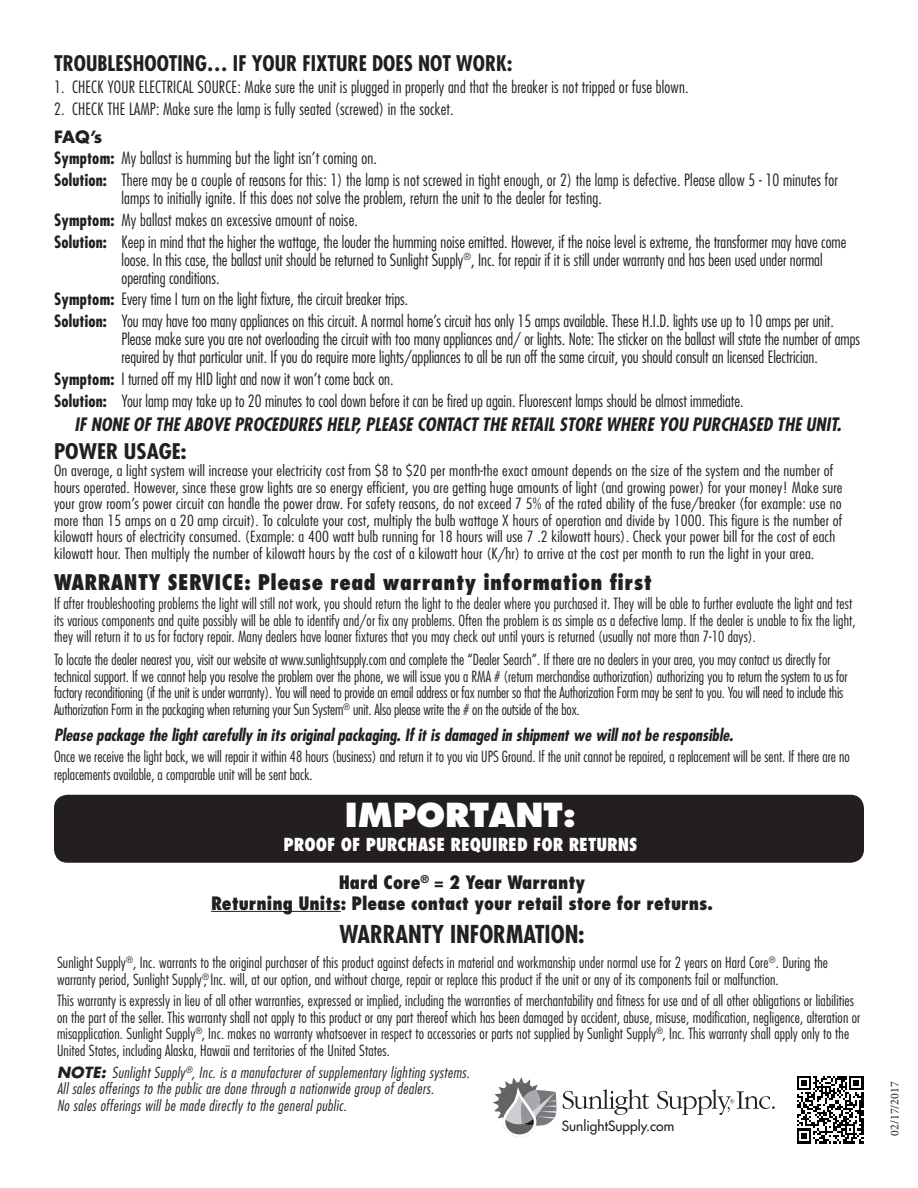
<style>
.page{position:relative;width:918px;height:1188px;background:#fff}
.page>*{position:absolute;margin:0;border:0;box-sizing:border-box;transform-origin:0 0}
.t1{font:800 32.25px "Futura Std";color:#fff}
.t2{font:700 condensed 24px "Futura Std";color:#231f20}
.t3{font:800 condensed 21px "Futura Std";letter-spacing:.02em;color:#231f20}
.t4{font:700 condensed 21px "Futura Std";color:#231f20}
.t5{font:700 condensed 21px "Futura Std";color:#231f20;scale:1.1 1}
.t6{font:italic 700 condensed 18px "Futura Std";color:#231f20}
.t7{font:800 condensed 18px "Futura Std";color:#231f20}
.t8{font:800 condensed 17.4px "Futura Std";color:#fff}
.t9{font:300 condensed 16.5px/18px "Futura Std";color:#231f20}
.t10{font:italic 700 condensed 16.5px "Futura Std";color:#231f20}
.t11{font:700 16.5px "Futura Std";color:#231f20}
.t12{font:300 condensed 15px/16.5px "Futura Std";letter-spacing:.01em;color:#231f20}
.t13{font:300 condensed 15px/16.5px "Futura Std";letter-spacing:.01em;color:#231f20;scale:1.1 1}
.t14{font:italic 300 condensed 15px/16.5px "Futura Std";letter-spacing:.03em;color:#231f20}
.t15{font:500 13.65px "Futura Std";color:#231f20}
.t16{font:12px "Minion Pro";color:#231f20}
.s1{font-weight:700}
.s2{font-weight:700;font-stretch:normal}
</style>
<div class="page">
<div style="left:54px;top:795px;width:810px;height:68px;background:#231f20;border-radius:14px"></div>
<hr style="left:211px;top:911px;width:130px;height:1px;background:#231f20">
<svg style="left:657px;top:1089px;width:118px;height:26px"></svg>
<svg style="left:493px;top:1077px;width:156px;height:60px"></svg>
<svg style="left:798px;top:1077px;width:66px;height:66px"></svg>
<p class="t4" style="left:54px;top:51px;width:460px">TROUBLESHOOTING… IF YOUR FIXTURE DOES NOT WORK:</p>
<p class="t9" style="left:54px;top:78px;width:636px">1. CHECK YOUR ELECTRICAL SOURCE: Make sure the unit is plugged in properly and that the breaker is not tripped or fuse blown.</p>
<p class="t9" style="left:54px;top:100px;width:401px">2. CHECK THE LAMP: Make sure the lamp is fully seated (screwed) in the socket.</p>
<p class="t11" style="left:54px;top:125px;width:50px">FAQ’s</p>
<p class="t9" style="left:54px;top:149px;width:324px"><span class="s1">Symptom:</span> My ballast is humming but the light isn’t coming on.</p>
<p class="t9" style="left:122px;top:171px;width:718px;text-indent:-68px"><span class="s1">Solution:</span> There may be a couple of reasons for this: 1) the lamp is not screwed in tight enough, or 2) the lamp is defective. Please allow 5 - 10 minutes for lamps to initially ignite. If this does not solve the problem, return the unit to the dealer for testing.</p>
<p class="t9" style="left:54px;top:211px;width:305px"><span class="s1">Symptom:</span> My ballast makes an excessive amount of noise.</p>
<p class="t9" style="left:122px;top:232px;width:726px;text-indent:-68px"><span class="s1">Solution:</span> Keep in mind that the higher the wattage, the louder the humming noise emitted. However, if the noise level is extreme, the transformer may have come loose. In this case, the ballast unit should be returned to Sunlight Supply<sup>®</sup>, Inc. for repair if it is still under warranty and has been used under normal operating conditions.</p>
<p class="t9" style="left:54px;top:290px;width:356px"><span class="s1">Symptom:</span> Every time I turn on the light fixture, the circuit breaker trips.</p>
<p class="t9" style="left:122px;top:312px;width:740px;text-indent:-68px"><span class="s1">Solution:</span> You may have too many appliances on this circuit. A normal home’s circuit has only 15 amps available. These H.I.D. lights use up to 10 amps per unit.<br>Please make sure you are not overloading the circuit with too many appliances and/ or lights. Note: The sticker on the ballast will state the number of amps required by that particular unit. If you do require more lights/appliances to all be run off the same circuit, you should consult an licensed Electrician.</p>
<p class="t9" style="left:54px;top:370px;width:341px"><span class="s1">Symptom:</span> I turned off my HID light and now it won’t come back on.</p>
<p class="t9" style="left:54px;top:391px;width:691px"><span class="s1">Solution:</span> Your lamp may take up to 20 minutes to cool down before it can be fired up again. Fluorescent lamps should be almost immediate.</p>
<p class="t6" style="left:75px;top:414px;width:768px">IF NONE OF THE ABOVE PROCEDURES HELP, PLEASE CONTACT THE RETAIL STORE WHERE YOU PURCHASED THE UNIT.</p>
<p class="t5" style="left:54px;top:438px;width:122px">POWER USAGE:</p>
<p class="t13" style="left:54px;top:463px;width:718px">On average, a light system will increase your electricity cost from $8 to $20 per month-the exact amount depends on the size of the system and the number of hours operated. However, since these grow lights are so energy efficient, you are getting huge amounts of light (and growing power) for your money! Make sure your grow room’s power circuit can handle the power draw. For safety reasons, do not exceed 7 5% of the rated ability of the fuse/breaker (for example: use no more than 15 amps on a 20 amp circuit). To calculate your cost, multiply the bulb wattage X hours of operation and divide by 1000. This figure is the number of kilowatt hours of electricity consumed. (Example: a 400 watt bulb running for 18 hours will use 7 .2 kilowatt hours). Check your power bill for the cost of each kilowatt hour. Then multiply the number of kilowatt hours by the cost of a kilowatt hour (K/hr) to arrive at the cost per month to run the light in your area.</p>
<p class="t3" style="left:54px;top:569px;width:600px">WARRANTY SERVICE: Please read warranty information first</p>
<p class="t12" style="left:54px;top:595px;width:803px">If after troubleshooting problems the light will still not work, you should return the light to the dealer where you purchased it. They will be able to further evaluate the light and test its various components and quite possibly will be able to identify and/or fix any problems. Often the problem is as simple as a defective lamp. If the dealer is unable to fix the light, they will return it to us for factory repair. Many dealers have loaner fixtures that you may check out until yours is returned (usually not more than 7-10 days).</p>
<p class="t12" style="left:54px;top:652px;width:795px">To locate the dealer nearest you, visit our website at www.sunlightsupply.com and complete the “Dealer Search”. If there are no dealers in your area, you may contact us directly for technical support. If we cannot help you resolve the problem over the phone, we will issue you a RMA # (return merchandise authorization) authorizing you to return the system to us for factory reconditioning (if the unit is under warranty). You will need to provide an email address or fax number so that the Authorization Form may be sent to you. You will need to include this Authorization Form in the packaging when returning your Sun System<sup>®</sup> unit. Also please write the # on the outside of the box.</p>
<p class="t10" style="left:54px;top:725px;width:681px">Please package the light carefully in its original packaging. If it is damaged in shipment we will not be responsible.</p>
<p class="t12" style="left:54px;top:747px;width:797px;line-height:18px">Once we receive the light back, we will repair it within 48 hours (business) and return it to you via UPS Ground. If the unit cannot be repaired, a replacement will be sent. If there are no replacements available, a comparable unit will be sent back.</p>
<p class="t1" style="left:345px;top:794px;width:233px">IMPORTANT:</p>
<p class="t8" style="left:284px;top:834px;width:355px">PROOF OF PURCHASE REQUIRED FOR RETURNS</p>
<p class="t7" style="left:339px;top:871px;width:248px">Hard Core<sup>®</sup> = 2 Year Warranty</p>
<p class="t7" style="left:211px;top:892px;width:503px">Returning Units: Please contact your retail store for returns.</p>
<p class="t2" style="left:340px;top:920px;width:246px">WARRANTY INFORMATION:</p>
<p class="t12" style="left:57px;top:954px;width:772px">Sunlight Supply<sup>®</sup>, Inc. warrants to the original purchaser of this product against defects in material and workmanship under normal use for 2 years on Hard Core<sup>®</sup>. During the warranty period, Sunlight Supply<sup>®</sup>, Inc. will, at our option, and without charge, repair or replace this product if the unit or any of its components fail or malfunction.</p>
<p class="t12" style="left:57px;top:993px;width:805px">This warranty is expressly in lieu of all other warranties, expressed or implied, including the warranties of merchantability and fitness for use and of all other obligations or liabilities on the part of the seller. This warranty shall not apply to this product or any part thereof which has been damaged by accident, abuse, misuse, modification, negligence, alteration or misapplication. Sunlight Supply<sup>®</sup>, Inc. makes no warranty whatsoever in respect to accessories or parts not supplied by Sunlight Supply<sup>®</sup>, Inc. This warranty shall apply only to the United States, including Alaska, Hawaii and territories of the United States.</p>
<p class="t14" style="left:57px;top:1064px;width:414px"><span class="s2">NOTE:</span> Sunlight Supply<sup>®</sup>, Inc. is a manufacturer of supplementary lighting systems.<br>All sales offerings to the public are done through a nationwide group of dealers.</p>
<p class="t14" style="left:57px;top:1098px;width:291px">No sales offerings will be made directly to the general public.</p>
<p class="t15" style="left:562px;top:1117px;width:114px">SunlightSupply.com</p>
<p class="t16" style="left:887px;top:1136px;width:56px;rotate:-90deg">02/17/2017</p>
</div>
